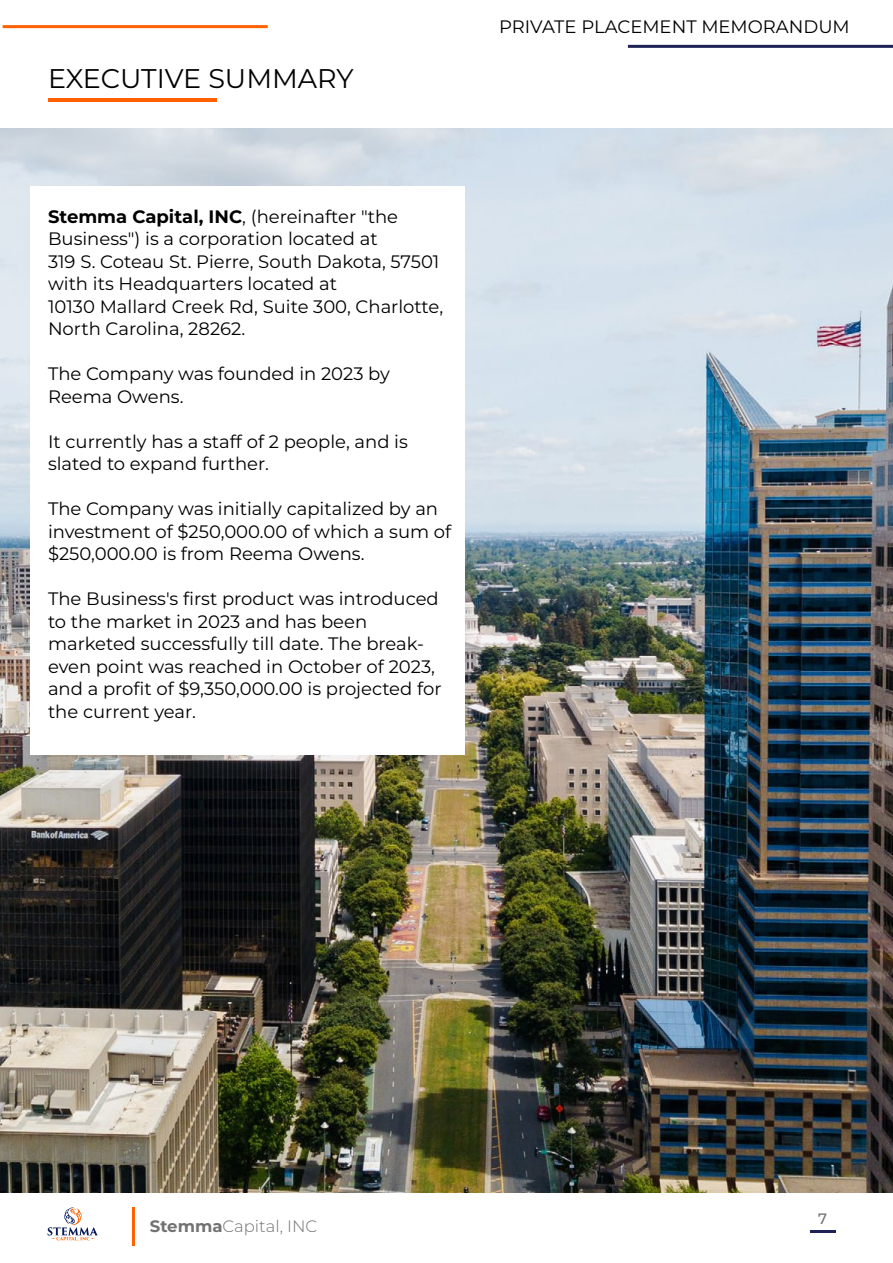
<style>
.page{position:relative;width:893px;height:1263px;background:#fff}
.page>*{position:absolute;margin:0;border:0;box-sizing:border-box;transform-origin:0 0}
.t1{font:27px "Montserrat";color:#000}
.t2{font:18px/22.5px "Montserrat";color:#000}
.t3{font:300 16.5px "Montserrat";color:#727272}
.t4{font:500 15px "Montserrat";color:#727272}
.s1{font-weight:700}
</style>
<div class="page">
<hr style="left:810px;top:1231px;width:26px;height:2px;background:#1f2256">
<hr style="left:3px;top:25px;width:265px;height:3px;background:#ff6100">
<hr style="left:133px;top:1207px;width:2px;height:39px;background:#ff6100">
<hr style="left:628px;top:45px;width:265px;height:3px;background:#1f2256">
<svg style="left:48px;top:1207px;width:50px;height:34px"></svg>
<img style="left:0;top:129px;width:893px;height:1063px">
<hr style="left:48px;top:98px;width:169px;height:3px;background:#ff6100">
<div style="left:30px;top:186px;width:434px;height:568px;background:#fff"></div>
<h1 class="t1" style="left:48px;top:60px;width:307px">EXECUTIVE SUMMARY</h1>
<p class="t2" style="left:48px;top:205px;width:397px"><span class="s1">Stemma Capital, INC</span>, (hereinafter "the Business") is a corporation located at<br>319 S. Coteau St. Pierre, South Dakota, 57501 with its Headquarters located at<br>10130 Mallard Creek Rd, Suite 300, Charlotte, North Carolina, 28262.</p>
<p class="t2" style="left:48px;top:362px;width:343px">The Company was founded in 2023 by<br>Reema Owens.</p>
<p class="t2" style="left:48px;top:430px;width:361px">It currently has a staff of 2 people, and is slated to expand further.</p>
<p class="t2" style="left:48px;top:497px;width:405px">The Company was initially capitalized by an investment of $250,000.00 of which a sum of $250,000.00 is from Reema Owens.</p>
<p class="t2" style="left:48px;top:587px;width:395px">The Business's first product was introduced to the market in 2023 and has been marketed successfully till date. The break&shy;even point was reached in October of 2023, and a profit of $9,350,000.00 is projected for the current year.</p>
<p class="t2" style="left:499px;top:15px;width:352px">PRIVATE PLACEMENT MEMORANDUM</p>
<p class="t3" style="left:150px;top:1215px;width:169px"><span class="s1">Stemma</span>Capital, INC</p>
<p class="t4" style="left:818px;top:1209px;width:10px">7</p>
</div>
